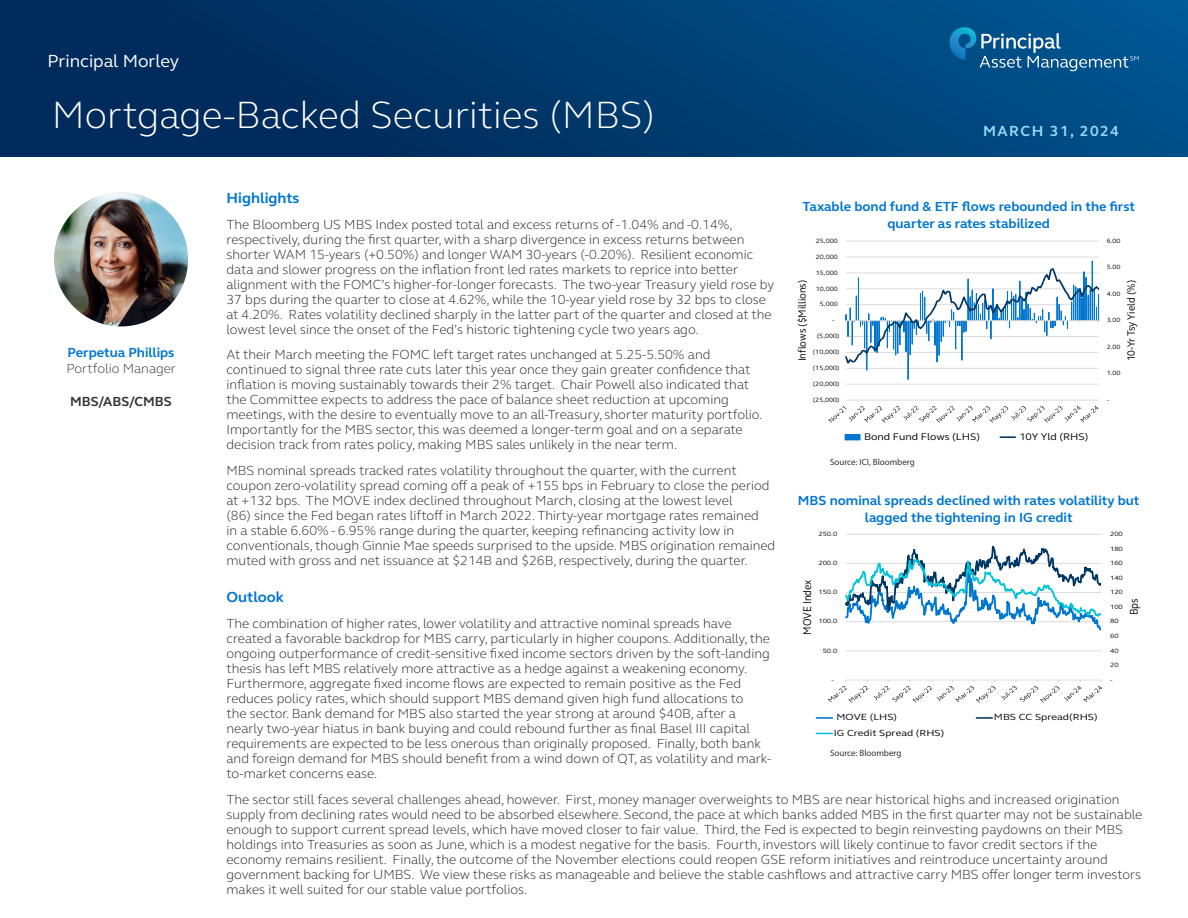
<style>
.page{position:relative;width:1188px;height:918px;background:#fff}
.page>*{position:absolute;margin:0;border:0;box-sizing:border-box;transform-origin:0 0}
.t1{font:300 39px "FS Elliot Pro";color:#fff}
.t2{font:18px "FS Elliot Pro";color:#fff}
.Highlights_and_Outlook_text{font:700 15px "FS Elliot Pro";color:#0076cf}
.t3{font:700 15px "FS Elliot Pro";letter-spacing:.1em;color:#97d8f6}
.Highlights_and_Outlook_text-2{font:300 13.5px/15px "FS Elliot Pro";color:#231f20}
.t4{font:700 13.5px/16.2px "FS Elliot Pro";color:#0076cf;text-align:center}
.t5{font:300 13.5px "FS Elliot Pro";color:#333}
.t6{font:700 13.5px "FS Elliot Pro";color:#333}
.t7{font:11.55px "FS Elliot Pro";color:#000;scale:.86 1}
.t8{font:10.95px "FS Elliot Pro";letter-spacing:-.005em;color:#000;scale:.91 1}
.t9{font:9.9px "FS Elliot Pro";color:#000;scale:1.1 1}
.t10{font:9.15px "FS Elliot Pro";color:#000;scale:1.17 1}
.t11{font:9px "Myriad Pro";color:#333}
.t12{font:6.3px "FS Elliot Pro";letter-spacing:-.005em;color:#000;scale:1.1 1}
.t13{font:6.3px "FS Elliot Pro";letter-spacing:-.005em;color:#000;scale:1.17 1}
</style>
<div class="page">
<hr style="left:846px;top:400px;width:253px;height:1px;background:#d9d9d9">
<hr style="left:846px;top:384px;width:253px;height:1px;background:#d9d9d9">
<hr style="left:846px;top:257px;width:253px;height:1px;background:#d9d9d9">
<hr style="left:846px;top:241px;width:253px;height:1px;background:#d9d9d9">
<svg style="left:846px;top:261px;width:253px;height:119px"></svg>
<svg style="left:828px;top:406px;width:270px;height:17px"></svg>
<div style="left:845px;top:435px;width:15px;height:5px;background:#0076cf"></div>
<div style="left:845px;top:434px;width:15px;height:6px;border:1px solid #0076cf"></div>
<svg style="left:1000px;top:436px;width:15px;height:2px"></svg>
<hr style="left:846px;top:651px;width:256px;height:1px;background:#d9d9d9">
<svg style="left:846px;top:534px;width:256px;height:97px"></svg>
<svg style="left:828px;top:680px;width:274px;height:23px"></svg>
<svg style="left:817px;top:717px;width:15px;height:2px"></svg>
<svg style="left:977px;top:717px;width:15px;height:2px"></svg>
<svg style="left:817px;top:733px;width:15px;height:1px"></svg>
<div style="left:0;top:0;width:1188px;height:157px;background:linear-gradient(to right,#002553,#00538c)"></div>
<img style="left:54px;top:192px;width:134px;height:134px;border-radius:67px">
<svg style="left:950px;top:27px;width:188px;height:44px;background:#1d679b"></svg>
<p class="t2" style="left:47px;top:49px;width:133px">Principal Morley</p>
<p class="t1" style="left:52px;top:88px;width:605px">Mortgage-Backed Securities (MBS)</p>
<p class="t4" style="left:68px;top:344px;width:108px">Perpetua Phillips</p>
<p class="t5" style="left:66px;top:360px;width:111px">Portfolio Manager</p>
<p class="t6" style="left:70px;top:392px;width:103px">MBS/ABS/CMBS</p>
<p class="Highlights_and_Outlook_text" style="left:226px;top:188px;width:75px">Highlights</p>
<p class="Highlights_and_Outlook_text-2" style="left:226px;top:216px;width:549px">The Bloomberg US MBS Index posted total and excess returns of -1.04% and -0.14%, respectively, during the first quarter, with a sharp divergence in excess returns between shorter WAM 15-years (+0.50%) and longer WAM 30-years (-0.20%). Resilient economic data and slower progress on the inflation front led rates markets to reprice into better alignment with the FOMC’s higher-for-longer forecasts. The two-year Treasury yield rose by 37 bps during the quarter to close at 4.62%, while the 10-year yield rose by 32 bps to close at 4.20%. Rates volatility declined sharply in the latter part of the quarter and closed at the lowest level since the onset of the Fed’s historic tightening cycle two years ago.</p>
<p class="Highlights_and_Outlook_text-2" style="left:226px;top:347px;width:537px">At their March meeting the FOMC left target rates unchanged at 5.25-5.50% and continued to signal three rate cuts later this year once they gain greater confidence that inflation is moving sustainably towards their 2% target. Chair Powell also indicated that the Committee expects to address the pace of balance sheet reduction at upcoming meetings, with the desire to eventually move to an all-Treasury, shorter maturity portfolio.<br>Importantly for the MBS sector, this was deemed a longer-term goal and on a separate decision track from rates policy, making MBS sales unlikely in the near term.</p>
<p class="Highlights_and_Outlook_text-2" style="left:226px;top:462px;width:550px">MBS nominal spreads tracked rates volatility throughout the quarter, with the current coupon zero-volatility spread coming off a peak of +155 bps in February to close the period at +132 bps. The MOVE index declined throughout March, closing at the lowest level<br>(86) since the Fed began rates liftoff in March 2022. Thirty-year mortgage rates remained<br>in a stable 6.60% - 6.95% range during the quarter, keeping refinancing activity low in conventionals, though Ginnie Mae speeds surprised to the upside. MBS origination remained muted with gross and net issuance at $214B and $26B, respectively, during the quarter.</p>
<p class="Highlights_and_Outlook_text" style="left:226px;top:587px;width:59px">Outlook</p>
<p class="Highlights_and_Outlook_text-2" style="left:226px;top:615px;width:547px">The combination of higher rates, lower volatility and attractive nominal spreads have created a favorable backdrop for MBS carry, particularly in higher coupons. Additionally, the ongoing outperformance of credit-sensitive fixed income sectors driven by the soft-landing thesis has left MBS relatively more attractive as a hedge against a weakening economy.<br>Furthermore, aggregate fixed income flows are expected to remain positive as the Fed reduces policy rates, which should support MBS demand given high fund allocations to<br>the sector. Bank demand for MBS also started the year strong at around $40B, after a nearly two-year hiatus in bank buying and could rebound further as final Basel III capital requirements are expected to be less onerous than originally proposed. Finally, both bank and foreign demand for MBS should benefit from a wind down of QT, as volatility and mark&shy;to-market concerns ease.</p>
<p class="t3" style="left:983px;top:121px;width:137px">MARCH 31, 2024</p>
<p class="t4" style="left:802px;top:199px;width:334px">Taxable bond fund &amp; ETF flows rebounded in the first quarter as rates stabilized</p>
<p class="t12" style="left:816px;top:237px;width:21px">25,000</p>
<p class="t12" style="left:816px;top:252px;width:21px">20,000</p>
<p class="t12" style="left:816px;top:268px;width:21px">15,000</p>
<p class="t8" style="left:795px;top:361px;width:91px;rotate:-90deg">Inflows ($Millions)</p>
<p class="t12" style="left:816px;top:284px;width:21px">10,000</p>
<p class="t12" style="left:820px;top:300px;width:18px">5,000</p>
<p class="t12" style="left:832px;top:316px;width:4px">-</p>
<p class="t12" style="left:817px;top:332px;width:22px">(5,000)</p>
<p class="t12" style="left:813px;top:348px;width:26px">(10,000)</p>
<p class="t12" style="left:813px;top:364px;width:26px">(15,000)</p>
<p class="t12" style="left:813px;top:380px;width:26px">(20,000)</p>
<p class="t12" style="left:813px;top:395px;width:26px">(25,000)</p>
<p class="t9" style="left:864px;top:430px;width:107px">Bond Fund Flows (LHS)</p>
<p class="t9" style="left:1019px;top:430px;width:64px">10Y Yld (RHS)</p>
<p class="t11" style="left:830px;top:456px;width:86px">Source: ICI, Bloomberg</p>
<p class="t12" style="left:1107px;top:237px;width:14px">6.00</p>
<p class="t12" style="left:1107px;top:263px;width:14px">5.00</p>
<p class="t8" style="left:1124px;top:361px;width:91px;rotate:-90deg">10-Yr Tsy Yield (%)</p>
<p class="t12" style="left:1107px;top:289px;width:14px">4.00</p>
<p class="t12" style="left:1107px;top:316px;width:14px">3.00</p>
<p class="t12" style="left:1107px;top:342px;width:14px">2.00</p>
<p class="t12" style="left:1107px;top:369px;width:14px">1.00</p>
<p class="t12" style="left:1107px;top:395px;width:4px">-</p>
<p class="t4" style="left:798px;top:492px;width:343px">MBS nominal spreads declined with rates volatility but lagged the tightening in IG credit</p>
<p class="t13" style="left:818px;top:530px;width:18px">250.0</p>
<p class="t13" style="left:1110px;top:530px;width:12px">200</p>
<p class="t13" style="left:1110px;top:544px;width:12px">180</p>
<p class="t13" style="left:818px;top:559px;width:18px">200.0</p>
<p class="t13" style="left:1110px;top:559px;width:12px">160</p>
<p class="t7" style="left:799px;top:635px;width:66px;rotate:-90deg">MOVE Index</p>
<p class="t13" style="left:818px;top:588px;width:18px">150.0</p>
<p class="t13" style="left:818px;top:617px;width:18px">100.0</p>
<p class="t13" style="left:1110px;top:573px;width:12px">140</p>
<p class="t13" style="left:1110px;top:588px;width:12px">120</p>
<p class="t7" style="left:1126px;top:615px;width:21px;rotate:-90deg">Bps</p>
<p class="t13" style="left:1110px;top:603px;width:12px">100</p>
<p class="t13" style="left:1110px;top:617px;width:9px">80</p>
<p class="t13" style="left:1110px;top:632px;width:9px">60</p>
<p class="t13" style="left:823px;top:646px;width:14px">50.0</p>
<p class="t13" style="left:1110px;top:646px;width:9px">40</p>
<p class="t13" style="left:1110px;top:661px;width:9px">20</p>
<p class="t13" style="left:831px;top:675px;width:4px">-</p>
<p class="t13" style="left:1110px;top:675px;width:4px">-</p>
<p class="t10" style="left:836px;top:711px;width:53px">MOVE (LHS)</p>
<p class="t10" style="left:994px;top:711px;width:90px">MBS CC Spread(RHS)</p>
<p class="t10" style="left:834px;top:727px;width:96px">IG Credit Spread (RHS)</p>
<p class="t11" style="left:830px;top:747px;width:73px">Source: Bloomberg</p>
<p class="Highlights_and_Outlook_text-2" style="left:226px;top:791px;width:917px">The sector still faces several challenges ahead, however. First, money manager overweights to MBS are near historical highs and increased origination supply from declining rates would need to be absorbed elsewhere. Second, the pace at which banks added MBS in the first quarter may not be sustainable enough to support current spread levels, which have moved closer to fair value. Third, the Fed is expected to begin reinvesting paydowns on their MBS holdings into Treasuries as soon as June, which is a modest negative for the basis. Fourth, investors will likely continue to favor credit sectors if the economy remains resilient. Finally, the outcome of the November elections could reopen GSE reform initiatives and reintroduce uncertainty around government backing for UMBS. We view these risks as manageable and believe the stable cashflows and attractive carry MBS offer longer term investors makes it well suited for our stable value portfolios.</p>
</div>
